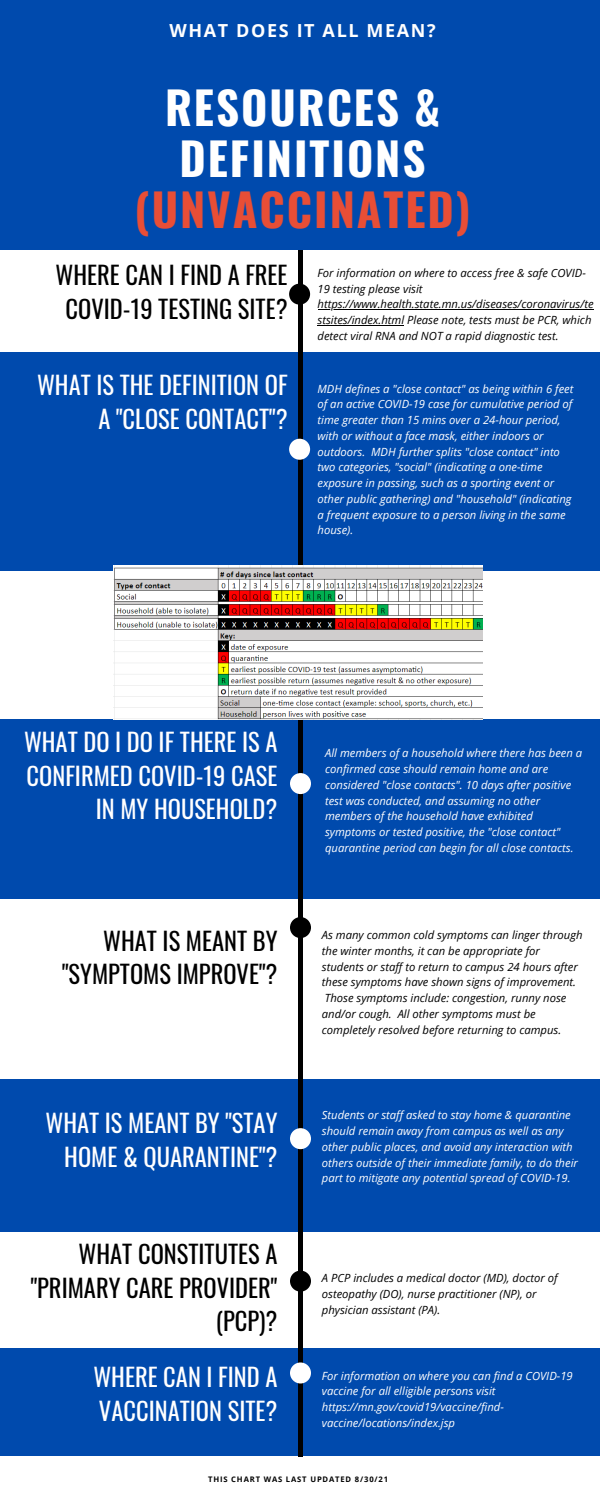
<style>
.page{position:relative;width:600px;height:1500px;background:#fff}
.page>*{position:absolute;margin:0;border:0;box-sizing:border-box;transform-origin:0 0}
.t1{font:700 45px/51px "Oswald";letter-spacing:.045em;color:#fff;text-align:center}
.t2{font:700 45px "Oswald";letter-spacing:.045em;color:#e84e36}
.t3{font:24.5px/33.7px "Oswald";color:#fff;text-align:right}
.t4{font:24.5px/33.7px "Oswald";color:#000;text-align:right}
.t5{font:700 18px "Open Sans";letter-spacing:.09em;color:#fff}
.t6{font:italic 11.3px/15.8px "Open Sans";color:#fff}
.t7{font:italic 11.3px/15.8px "Open Sans";color:#000}
.t8{font:700 7.7px "Open Sans";letter-spacing:.11em;color:#000}
</style>
<div class="page">
<div style="left:0;top:0;width:600px;height:250px;background:#004aad"></div>
<div style="left:0;top:352px;width:600px;height:219px;background:#004aad"></div>
<div style="left:0;top:719px;width:600px;height:180px;background:#004aad"></div>
<div style="left:0;top:1079px;width:600px;height:153px;background:#004aad"></div>
<div style="left:0;top:1348px;width:600px;height:108px;background:#004aad"></div>
<div style="left:298px;top:250px;width:5px;height:1207px;background:#000"></div>
<div style="left:289px;top:284px;width:21px;height:21px;background:#000;border-radius:50%"></div>
<div style="left:289px;top:439px;width:21px;height:21px;background:#fff;border-radius:50%"></div>
<div style="left:290px;top:773px;width:21px;height:21px;background:#fff;border-radius:50%"></div>
<div style="left:290px;top:917px;width:21px;height:21px;background:#000;border-radius:50%"></div>
<div style="left:290px;top:1128px;width:21px;height:21px;background:#fff;border-radius:50%"></div>
<div style="left:290px;top:1271px;width:21px;height:21px;background:#000;border-radius:50%"></div>
<div style="left:290px;top:1362px;width:21px;height:21px;background:#fff;border-radius:50%"></div>
<img style="left:113px;top:566px;width:370px;height:153px">
<hr style="left:318px;top:309px;width:276px;height:1px;background:#000">
<hr style="left:318px;top:325px;width:86px;height:1px;background:#000">
<p class="t5" style="left:170px;top:18px;width:268px">WHAT DOES IT ALL MEAN?</p>
<p class="t1" style="left:165px;top:80px;width:277px">RESOURCES &amp;<br>DEFINITIONS</p>
<p class="t2" style="left:135px;top:175px;width:338px">(UNVACCINATED)</p>
<p class="t4" style="left:56px;top:257px;width:233px;text-align:center">WHERE CAN I FIND A FREE<br>COVID-19 TESTING SITE?</p>
<p class="t7" style="left:318px;top:265px;width:278px">For information on where to access free &amp; safe COVID-19 testing please visit https://www.health.state.mn.us/diseases/coronavirus/te stsites/index.html Please note, tests must be PCR, which detect viral RNA and NOT a rapid diagnostic test.</p>
<p class="t3" style="left:37px;top:367px;width:252px">WHAT IS THE DEFINITION OF<br>A "CLOSE CONTACT"?</p>
<p class="t6" style="left:318px;top:380px;width:257px">MDH defines a "close contact" as being within 6 feet of an active COVID-19 case for cumulative period of time greater than 15 mins over a 24-hour period, with or without a face mask, either indoors or outdoors. MDH further splits "close contact" into two categories, "social" (indicating a one-time exposure in passing, such as a sporting event or other public gathering) and "household" (indicating a frequent exposure to a person living in the same house).</p>
<p class="t3" style="left:24px;top:724px;width:255px">WHAT DO I DO IF THERE IS A<br>CONFIRMED COVID-19 CASE<br>IN MY HOUSEHOLD?</p>
<p class="t6" style="left:325px;top:745px;width:259px">All members of a household where there has been a confirmed case should remain home and are considered "close contacts". 10 days after positive test was conducted, and assuming no other members of the household have exhibited symptoms or tested positive, the "close contact" quarantine period can begin for all close contacts.</p>
<p class="t4" style="left:62px;top:923px;width:217px">WHAT IS MEANT BY "SYMPTOMS IMPROVE"?</p>
<p class="t7" style="left:322px;top:927px;width:262px">As many common cold symptoms can linger through the winter months, it can be appropriate for students or staff to return to campus 24 hours after these symptoms have shown signs of improvement.<br>Those symptoms include: congestion, runny nose and/or cough. All other symptoms must be completely resolved before returning to campus.</p>
<p class="t3" style="left:45px;top:1105px;width:233px">WHAT IS MEANT BY "STAY<br>HOME &amp; QUARANTINE"?</p>
<p class="t6" style="left:322px;top:1107px;width:258px">Students or staff asked to stay home &amp; quarantine should remain away from campus as well as any other public places, and avoid any interaction with others outside of their immediate family, to do their part to mitigate any potential spread of COVID-19.</p>
<p class="t4" style="left:31px;top:1236px;width:248px">WHAT CONSTITUTES A "PRIMARY CARE PROVIDER" (PCP)?</p>
<p class="t7" style="left:322px;top:1270px;width:237px">A PCP includes a medical doctor (MD), doctor of osteopathy (DO), nurse practitioner (NP), or physician assistant (PA).</p>
<p class="t3" style="left:93px;top:1359px;width:186px;text-align:left">WHERE CAN I FIND A<br>VACCINATION SITE?</p>
<p class="t6" style="left:322px;top:1367px;width:252px">For information on where you can find a COVID-19 vaccine for all elligible persons visit https://mn.gov/covid19/vaccine/find&shy;vaccine/locations/index.jsp</p>
<p class="t8" style="left:208px;top:1474px;width:182px">THIS CHART WAS LAST UPDATED 8/30/21</p>
</div>
